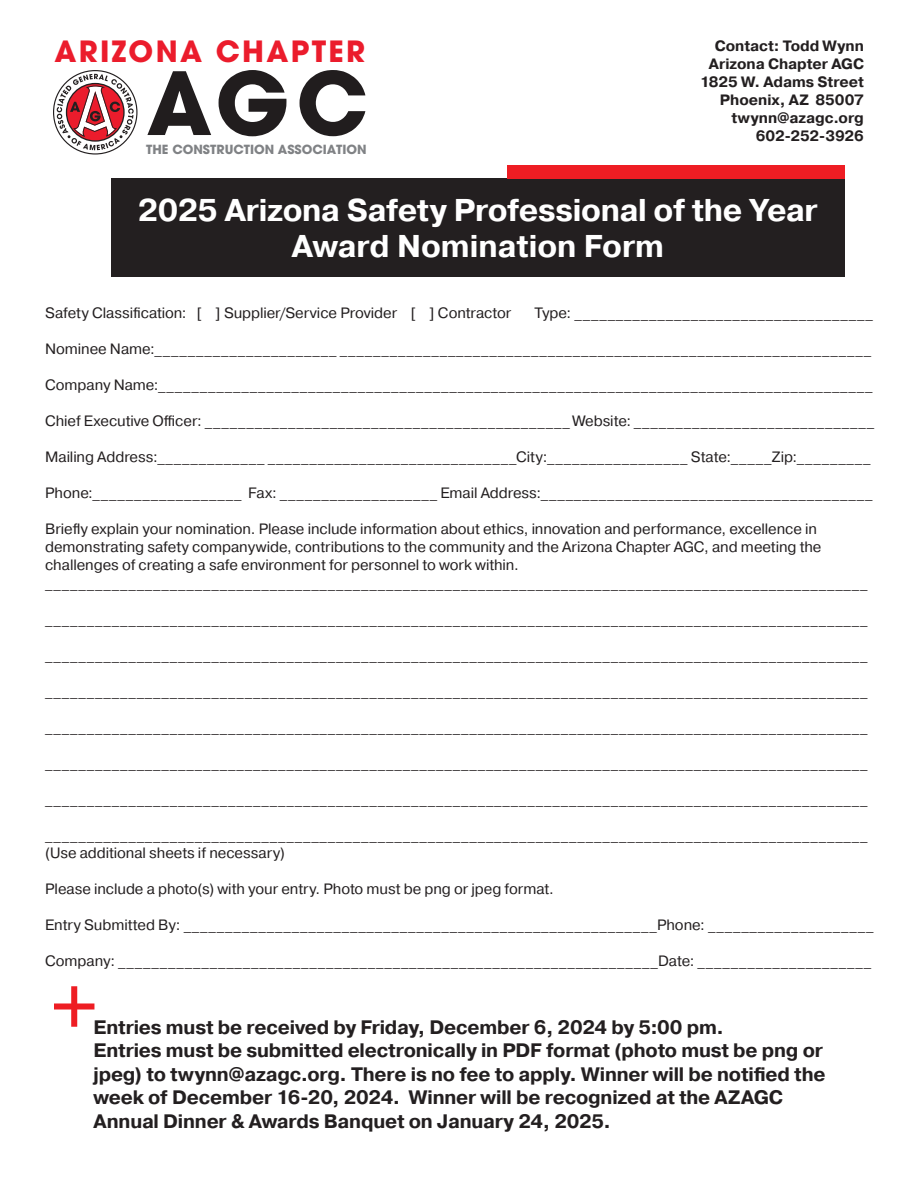
<style>
.page{position:relative;width:918px;height:1188px;background:#fff}
.page>*{position:absolute;margin:0;border:0;box-sizing:border-box;transform-origin:0 0}
.t1{font:700 31.5px/36px "Pragmatica";letter-spacing:-.015em;color:#fff;text-align:center}
.t2{font:700 29.1px "Avant Garde";letter-spacing:.08em;color:#eb1c2c}
.t3{font:700 19.5px/23.4px "Pragmatica";letter-spacing:-.01em;color:#231f20}
.t4{font:15px/18px "Pragmatica";letter-spacing:-.005em;color:#231f20}
.t5{font:700 15px/18px "Pragmatica";color:#231f20;text-align:right}
.t6{font:700 12.6px "Avant Garde";color:#808285}
</style>
<div class="page">
<div style="left:111px;top:178px;width:734px;height:99px;background:#231f20"></div>
<div style="left:508px;top:165px;width:337px;height:13px;background:#ee1d23"></div>
<svg style="left:147px;top:71px;width:64px;height:64px"></svg>
<svg style="left:219px;top:70px;width:67px;height:66px"></svg>
<svg style="left:300px;top:70px;width:65px;height:66px"></svg>
<svg style="left:53px;top:70px;width:85px;height:85px"></svg>
<svg style="left:54px;top:71px;width:82px;height:82px"></svg>
<svg style="left:57px;top:74px;width:77px;height:76px"></svg>
<svg style="left:54px;top:986px;width:40px;height:41px"></svg>
<h2 class="t2" style="left:54px;top:32px;width:312px">ARIZONA CHAPTER</h2>
<p class="t6" style="left:146px;top:141px;width:222px">THE CONSTRUCTION ASSOCIATION</p>
<p class="t5" style="left:700px;top:37px;width:165px">Contact: Todd Wynn<br>Arizona Chapter AGC<br>1825 W. Adams Street<br>Phoenix, AZ 85007 twynn@azagc.org<br>602-252-3926</p>
<h1 class="t1" style="left:138px;top:192px;width:682px">2025 Arizona Safety Professional of the Year<br>Award Nomination Form</h1>
<p class="t4" style="left:45px;top:304px;width:468px">Safety Classification: [ ] Supplier/Service Provider [ ] Contractor</p>
<p class="t4" style="left:535px;top:304px;width:340px">Type: ____________________________________</p>
<p class="t4" style="left:45px;top:340px;width:828px">Nominee Name:______________________ ________________________________________________________________</p>
<p class="t4" style="left:45px;top:376px;width:829px">Company Name:______________________________________________________________________________________</p>
<p class="t4" style="left:45px;top:412px;width:831px">Chief Executive Officer: ____________________________________________ Website: _____________________________</p>
<p class="t4" style="left:45px;top:448px;width:827px">Mailing Address:_____________ ______________________________City:_________________ State:_____Zip:_________</p>
<p class="t4" style="left:45px;top:484px;width:829px">Phone:__________________ Fax: ___________________ Email Address:________________________________________</p>
<p class="t4" style="left:45px;top:520px;width:824px">Briefly explain your nomination. Please include information about ethics, innovation and performance, excellence in demonstrating safety companywide, contributions to the community and the Arizona Chapter AGC, and meeting the challenges of creating a safe environment for personnel to work within. ___________________________________________________________________________________________________</p>
<p class="t4" style="left:45px;top:610px;width:824px">___________________________________________________________________________________________________</p>
<p class="t4" style="left:45px;top:646px;width:824px">___________________________________________________________________________________________________</p>
<p class="t4" style="left:45px;top:682px;width:824px">___________________________________________________________________________________________________</p>
<p class="t4" style="left:45px;top:718px;width:824px">___________________________________________________________________________________________________</p>
<p class="t4" style="left:45px;top:754px;width:824px">___________________________________________________________________________________________________</p>
<p class="t4" style="left:45px;top:790px;width:824px">___________________________________________________________________________________________________</p>
<p class="t4" style="left:45px;top:826px;width:824px">___________________________________________________________________________________________________ (Use additional sheets if necessary)</p>
<p class="t4" style="left:45px;top:880px;width:510px">Please include a photo(s) with your entry. Photo must be png or jpeg format.</p>
<p class="t4" style="left:45px;top:916px;width:830px">Entry Submitted By: _________________________________________________________Phone: ____________________</p>
<p class="t4" style="left:45px;top:952px;width:828px">Company: _________________________________________________________________Date: _____________________</p>
<p class="t3" style="left:94px;top:1016px;width:734px">Entries must be received by Friday, December 6, 2024 by 5:00 pm.<br>Entries must be submitted electronically in PDF format (photo must be png or jpeg) to twynn@azagc.org. There is no fee to apply. Winner will be notified the week of December 16-20, 2024. Winner will be recognized at the AZAGC Annual Dinner &amp; Awards Banquet on January 24, 2025.</p>
</div>
